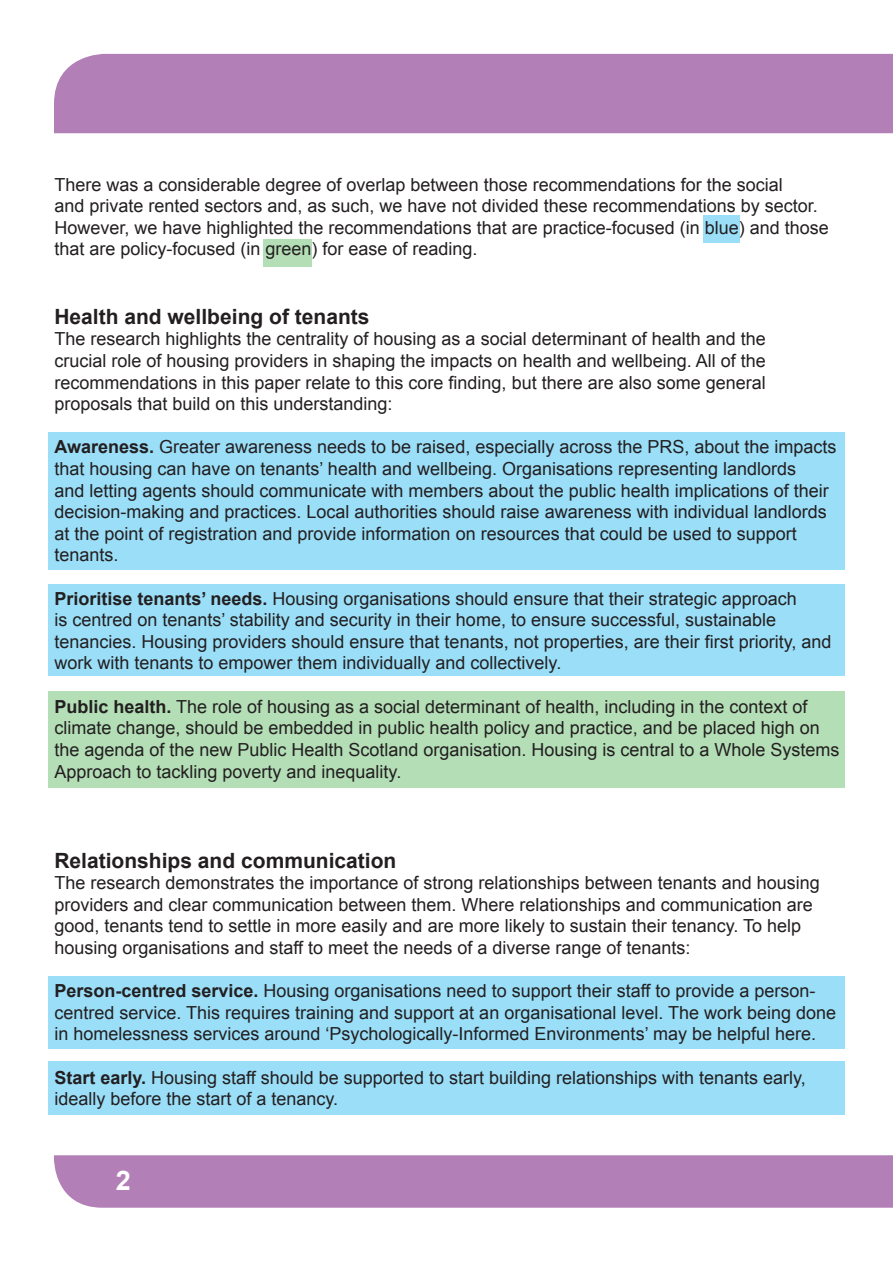
<style>
.page{position:relative;width:893px;height:1263px;background:#fff}
.page>*{position:absolute;margin:0;border:0;box-sizing:border-box;transform-origin:0 0}
.t1{font:700 27px "Arial";color:#fff}
.t2{font:700 21px "Arial";color:#231f20}
.t3{font:18px/21.6px "Arial";color:#231f20}
.s1{font-weight:700}
</style>
<div class="page">
<div style="left:49px;top:1061px;width:796px;height:53px;background:#9adef8"></div>
<div style="left:49px;top:976px;width:796px;height:72px;background:#9adef8"></div>
<div style="left:49px;top:691px;width:796px;height:97px;background:#b3deb6"></div>
<div style="left:264px;top:239px;width:48px;height:27px;background:#b3deb6"></div>
<div style="left:49px;top:585px;width:796px;height:91px;background:#9adef8"></div>
<div style="left:49px;top:433px;width:796px;height:137px;background:#9adef8"></div>
<div style="left:703px;top:215px;width:37px;height:28px;background:#9adef8"></div>
<div style="left:54px;top:54px;width:839px;height:79px;background:#b27fb7"></div>
<div style="left:54px;top:1155px;width:839px;height:53px;background:#b27fb7"></div>
<p class="t3" style="left:54px;top:174px;width:776px">There was a considerable degree of overlap between those recommendations for the social<br>and private rented sectors and, as such, we have not divided these recommendations by sector.<br>However, we have highlighted the recommendations that are practice-focused (in blue) and those that are policy-focused (in green) for ease of reading.</p>
<p class="t2" style="left:54px;top:302px;width:317px">Health and wellbeing of tenants</p>
<p class="t3" style="left:54px;top:328px;width:713px;text-align:justify">The research highlights the centrality of housing as a social determinant of health and the crucial role of housing providers in shaping the impacts on health and wellbeing. All of the recommendations in this paper relate to this core finding, but there are also some general proposals that build on this understanding:</p>
<p class="t3" style="left:54px;top:436px;width:784px"><span class="s1">Awareness.</span> Greater awareness needs to be raised, especially across the PRS, about the impacts that housing can have on tenants’ health and wellbeing. Organisations representing landlords<br>and letting agents should communicate with members about the public health implications of their decision-making and practices. Local authorities should raise awareness with individual landlords at the point of registration and provide information on resources that could be used to support tenants.</p>
<p class="t3" style="left:54px;top:588px;width:779px"><span class="s1">Prioritise tenants’ needs.</span> Housing organisations should ensure that their strategic approach<br>is centred on tenants’ stability and security in their home, to ensure successful, sustainable tenancies. Housing providers should ensure that tenants, not properties, are their first priority, and work with tenants to empower them individually and collectively.</p>
<p class="t3" style="left:54px;top:696px;width:786px"><span class="s1">Public health.</span> The role of housing as a social determinant of health, including in the context of climate change, should be embedded in public health policy and practice, and be placed high on the agenda of the new Public Health Scotland organisation. Housing is central to a Whole Systems Approach to tackling poverty and inequality.</p>
<p class="t2" style="left:54px;top:846px;width:343px">Relationships and communication</p>
<p class="t3" style="left:54px;top:872px;width:767px">The research demonstrates the importance of strong relationships between tenants and housing providers and clear communication between them. Where relationships and communication are good, tenants tend to settle in more easily and are more likely to sustain their tenancy. To help housing organisations and staff to meet the needs of a diverse range of tenants:</p>
<p class="t3" style="left:54px;top:980px;width:783px"><span class="s1">Person-centred service.</span> Housing organisations need to support their staff to provide a person&shy;centred service. This requires training and support at an organisational level. The work being done in homelessness services around ‘Psychologically-Informed Environments’ may be helpful here.</p>
<p class="t3" style="left:54px;top:1066px;width:753px"><span class="s1">Start early.</span> Housing staff should be supported to start building relationships with tenants early, ideally before the start of a tenancy.</p>
<p class="t1" style="left:116px;top:1162px;width:17px">2</p>
</div>
